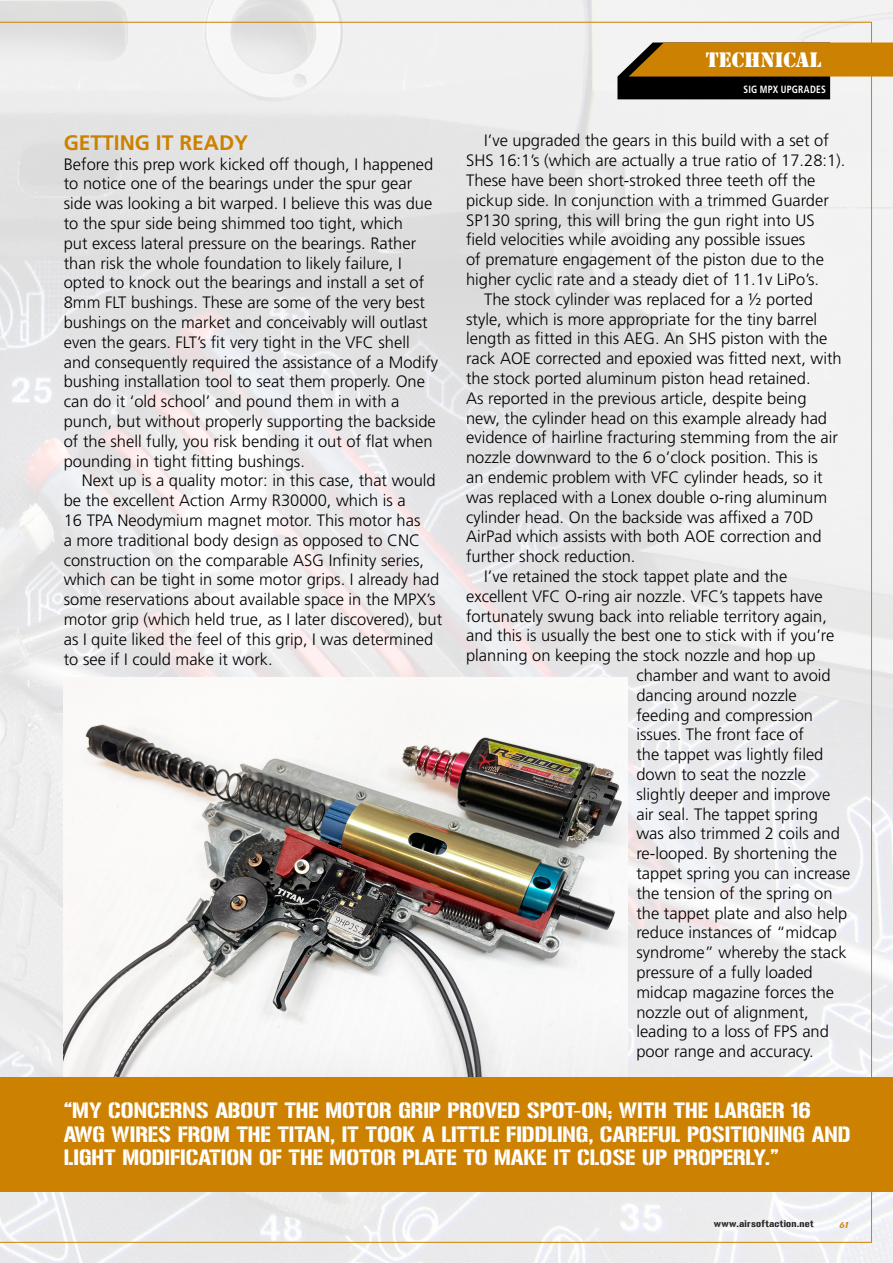
<style>
.page{position:relative;width:893px;height:1263px;background:#fff}
.page>*{position:absolute;margin:0;border:0;box-sizing:border-box;transform-origin:0 0}
.Paragragh_Heading{font:700 21px "Frutiger LT Std";color:#cd8100}
.Quote_-_Armoury_-_Wh{font:19.5px/23.4px "Gunplay";color:#fff}
.t1{font:19.5px "Stencil Std";letter-spacing:-.01em;color:#fff}
.Body_Text_Indent{font:300 16.5px/19.8px "Frutiger LT Std";color:#000}
.Body_Text_No_Indent{font:300 16.5px/19.8px "Frutiger LT Std";color:#000}
.t2{font:700 condensed 10.5px "Frutiger LT Std";letter-spacing:.025em;color:#fff;scale:.9 1}
.t3{font:9px "Gunplay";letter-spacing:.03em;color:#231f20}
.t4{font:9px "Crillee";color:#cd8100}
</style>
<div class="page">
<img style="left:0;top:0;width:893px;height:1263px">
<svg style="left:617px;top:43px;width:276px;height:56px;background:#8e6520"></svg>
<div style="left:0;top:1077px;width:893px;height:115px;background:#cd8100"></div>
<img style="left:64px;top:678px;width:564px;height:399px">
<svg style="left:0;top:23px;width:1px;height:1220px"></svg>
<p class="t1" style="left:706px;top:47px;width:117px">TECHNICAL</p>
<p class="Paragragh_Heading" style="left:64px;top:130px;width:186px">GETTING IT READY</p>
<p class="Body_Text_No_Indent" style="left:64px;top:154px;width:376px">Before this prep work kicked off though, I happened to notice one of the bearings under the spur gear side was looking a bit warped. I believe this was due to the spur side being shimmed too tight, which<br>put excess lateral pressure on the bearings. Rather than risk the whole foundation to likely failure, I opted to knock out the bearings and install a set of 8mm FLT bushings. These are some of the very best bushings on the market and conceivably will outlast even the gears. FLT’s fit very tight in the VFC shell and consequently required the assistance of a Modify bushing installation tool to seat them properly. One can do it ‘old school’ and pound them in with a punch, but without properly supporting the backside of the shell fully, you risk bending it out of flat when pounding in tight fitting bushings.</p>
<p class="Body_Text_Indent" style="left:64px;top:471px;width:380px;text-indent:18px">Next up is a quality motor: in this case, that would be the excellent Action Army R30000, which is a<br>16 TPA Neodymium magnet motor. This motor has<br>a more traditional body design as opposed to CNC construction on the comparable ASG Infinity series, which can be tight in some motor grips. I already had some reservations about available space in the MPX’s motor grip (which held true, as I later discovered), but as I quite liked the feel of this grip, I was determined to see if I could make it work.</p>
<p class="t2" style="left:744px;top:83px;width:93px">SIG MPX UPGRADES</p>
<p class="Body_Text_Indent" style="left:466px;top:131px;width:381px;text-indent:18px">I’ve upgraded the gears in this build with a set of SHS 16:1’s (which are actually a true ratio of 17.28:1).<br>These have been short-stroked three teeth off the pickup side. In conjunction with a trimmed Guarder SP130 spring, this will bring the gun right into US field velocities while avoiding any possible issues<br>of premature engagement of the piston due to the higher cyclic rate and a steady diet of 11.1v LiPo’s.</p>
<p class="Body_Text_Indent" style="left:466px;top:289px;width:377px;text-indent:18px">The stock cylinder was replaced for a ½ ported style, which is more appropriate for the tiny barrel length as fitted in this AEG. An SHS piston with the rack AOE corrected and epoxied was fitted next, with the stock ported aluminum piston head retained.<br>As reported in the previous article, despite being new, the cylinder head on this example already had evidence of hairline fracturing stemming from the air nozzle downward to the 6 o’clock position. This is<br>an endemic problem with VFC cylinder heads, so it was replaced with a Lonex double o-ring aluminum cylinder head. On the backside was affixed a 70D AirPad which assists with both AOE correction and further shock reduction.</p>
<p class="Body_Text_Indent" style="left:484px;top:567px;width:305px">I’ve retained the stock tappet plate and the</p>
<p class="Body_Text_Indent" style="left:466px;top:586px;width:358px">excellent VFC O-ring air nozzle. VFC’s tappets have</p>
<p class="Body_Text_Indent" style="left:466px;top:606px;width:362px">fortunately swung back into reliable territory again,</p>
<p class="Body_Text_Indent" style="left:466px;top:626px;width:370px">and this is usually the best one to stick with if you’re</p>
<p class="Body_Text_Indent" style="left:466px;top:646px;width:351px">planning on keeping the stock nozzle and hop up</p>
<p class="Body_Text_Indent" style="left:636px;top:666px;width:196px">chamber and want to avoid</p>
<p class="Body_Text_Indent" style="left:636px;top:685px;width:162px">dancing around nozzle</p>
<p class="Body_Text_Indent" style="left:636px;top:705px;width:178px">feeding and compression</p>
<p class="Body_Text_Indent" style="left:636px;top:725px;width:169px">issues. The front face of</p>
<p class="Body_Text_Indent" style="left:636px;top:745px;width:189px">the tappet was lightly filed</p>
<p class="Body_Text_Indent" style="left:636px;top:765px;width:171px">down to seat the nozzle</p>
<p class="Body_Text_Indent" style="left:636px;top:784px;width:196px">slightly deeper and improve</p>
<p class="Body_Text_Indent" style="left:636px;top:804px;width:183px">air seal. The tappet spring</p>
<p class="Body_Text_Indent" style="left:636px;top:824px;width:205px">was also trimmed 2 coils and</p>
<p class="Body_Text_Indent" style="left:636px;top:844px;width:202px">re-looped. By shortening the</p>
<p class="Body_Text_Indent" style="left:636px;top:864px;width:216px">tappet spring you can increase</p>
<p class="Body_Text_Indent" style="left:636px;top:883px;width:198px">the tension of the spring on</p>
<p class="Body_Text_Indent" style="left:636px;top:903px;width:212px">the tappet plate and also help</p>
<p class="Body_Text_Indent" style="left:636px;top:923px;width:202px">reduce instances of “midcap</p>
<p class="Body_Text_Indent" style="left:636px;top:943px;width:212px">syndrome” whereby the stack</p>
<p class="Body_Text_Indent" style="left:636px;top:963px;width:178px">pressure of a fully loaded</p>
<p class="Body_Text_Indent" style="left:636px;top:982px;width:199px">midcap magazine forces the</p>
<p class="Body_Text_Indent" style="left:636px;top:1002px;width:174px">nozzle out of alignment,</p>
<p class="Body_Text_Indent" style="left:636px;top:1022px;width:194px">leading to a loss of FPS and</p>
<p class="Body_Text_Indent" style="left:636px;top:1042px;width:179px">poor range and accuracy.</p>
<p class="Quote_-_Armoury_-_Wh" style="left:64px;top:1099px;width:788px">“MY CONCERNS ABOUT THE MOTOR GRIP PROVED SPOT-ON; WITH THE LARGER 16<br>AWG WIRES FROM THE TITAN, IT TOOK A LITTLE FIDDLING, CAREFUL POSITIONING AND<br>LIGHT MODIFICATION OF THE MOTOR PLATE TO MAKE IT CLOSE UP PROPERLY.”</p>
<p class="t3" style="left:714px;top:1218px;width:101px">www.airsoftaction.net</p>
<p class="t4" style="left:839px;top:1219px;width:10px">61</p>
</div>
